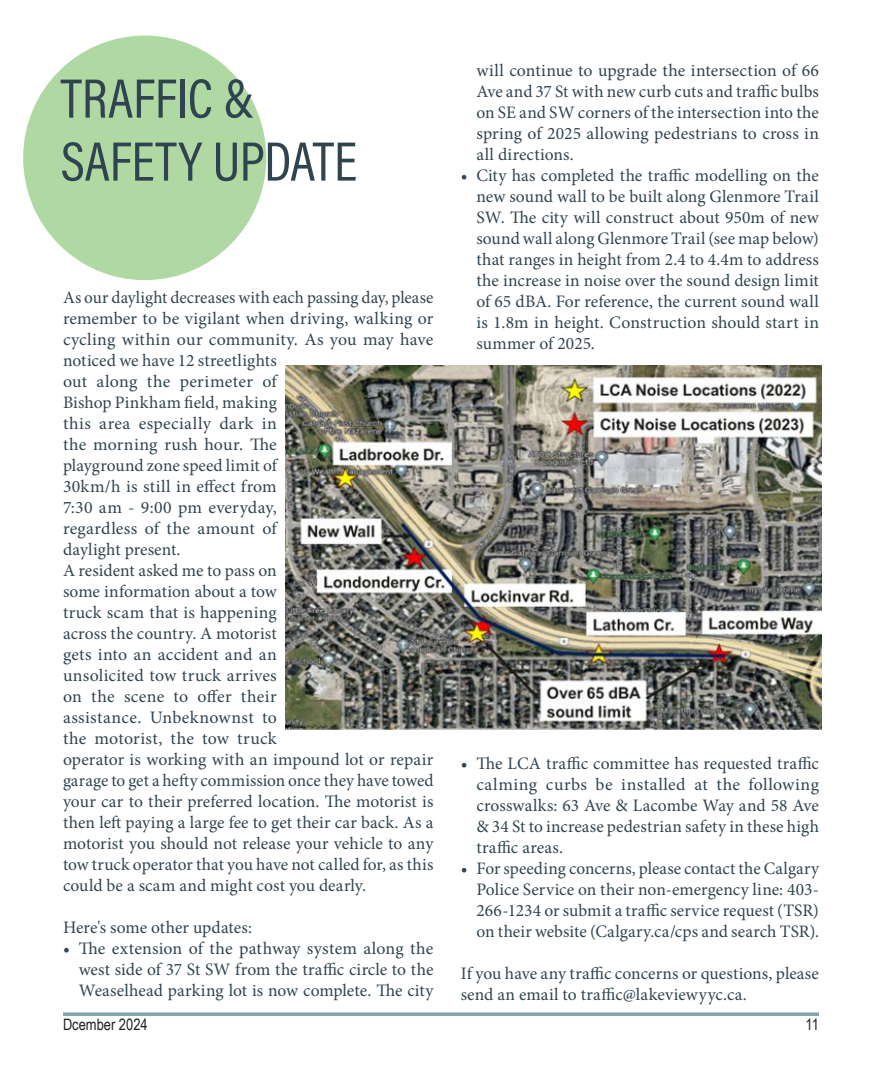
<style>
.page{position:relative;width:882px;height:1071px;background:#fff}
.page>*{position:absolute;margin:0;border:0;box-sizing:border-box;transform-origin:0 0}
.Headline_36_pt{font:56px/63px "Acumin Variable Concept";letter-spacing:-.005em;color:#30444f}
.Body_Text__Regular_-_Justify{font:17.5px/21px "Minion Pro";letter-spacing:.005em;color:#30444f;text-align:justify}
.t1{font:15.75px "Arial Narrow";color:#231f20}
</style>
<div class="page">
<div style="left:23px;top:36px;width:243px;height:244px;background:#b0d8a3;border-radius:50%"></div>
<img style="left:285px;top:366px;width:536px;height:364px">
<svg style="left:63px;top:1012px;width:756px;height:4px;background:#8eaeb4"></svg>
<p class="Headline_36_pt" style="left:61px;top:64px;width:298px">TRAFFIC &amp;<br>SAFETY UPDATE</p>
<p class="Body_Text__Regular_-_Justify" style="left:63px;top:287px;width:372px;text-align:left">As our daylight decreases with each passing day, please remember to be vigilant when driving, walking or cycling within our community. As you may have noticed we have 12 streetlights<br>out along the perimeter of<br>Bishop Pinkham field, making<br>this area especially dark in<br>the morning rush hour. The<br>playground zone speed limit of<br>30km/h is still in effect from<br>7:30 am - 9:00 pm everyday,<br>regardless of the amount of<br>daylight present.</p>
<p class="Body_Text__Regular_-_Justify" style="left:63px;top:560px;width:372px;text-align:left">A resident asked me to pass on<br>some information about a tow<br>truck scam that is happening<br>across the country. A motorist<br>gets into an accident and an<br>unsolicited tow truck arrives<br>on the scene to offer their<br>assistance. Unbeknownst to<br>the motorist, the tow truck<br>operator is working with an impound lot or repair garage to get a hefty commission once they have towed your car to their preferred location. The motorist is then left paying a large fee to get their car back. As a motorist you should not release your vehicle to any tow truck operator that you have not called for, as this could be a scam and might cost you dearly.</p>
<p class="Body_Text__Regular_-_Justify" style="left:63px;top:917px;width:191px">Here's some other updates:</p>
<p class="Body_Text__Regular_-_Justify" style="left:79px;top:938px;width:356px;text-indent:-16px">• The extension of the pathway system along the west side of 37 St SW from the traffic circle to the Weaselhead parking lot is now complete. The city</p>
<p class="Body_Text__Regular_-_Justify" style="left:476px;top:60px;width:344px">will continue to upgrade the intersection of 66<br>Ave and 37 St with new curb cuts and traffic bulbs on SE and SW corners of the intersection into the spring of 2025 allowing pedestrians to cross in all directions.</p>
<p class="Body_Text__Regular_-_Justify" style="left:476px;top:165px;width:344px;text-indent:-16px">• City has completed the traffic modelling on the new sound wall to be built along Glenmore Trail SW. The city will construct about 950m of new sound wall along Glenmore Trail (see map below) that ranges in height from 2.4 to 4.4m to address the increase in noise over the sound design limit of 65 dBA. For reference, the current sound wall is 1.8m in height. Construction should start in summer of 2025.</p>
<p class="Body_Text__Regular_-_Justify" style="left:476px;top:753px;width:344px;text-indent:-16px">• The LCA traffic committee has requested traffic calming curbs be installed at the following crosswalks: 63 Ave &amp; Lacombe Way and 58 Ave &amp; 34 St to increase pedestrian safety in these high traffic areas.</p>
<p class="Body_Text__Regular_-_Justify" style="left:476px;top:858px;width:344px;text-indent:-16px">• For speeding concerns, please contact the Calgary Police Service on their non-emergency line: 403- 266-1234 or submit a traffic service request (TSR) on their website (Calgary.ca/cps and search TSR).</p>
<p class="Body_Text__Regular_-_Justify" style="left:461px;top:963px;width:360px">If you have any traffic concerns or questions, please send an email to traffic@lakeviewyyc.ca.</p>
<p class="t1" style="left:63px;top:1013px;width:86px">Dcember 2024</p>
<p class="t1" style="left:806px;top:1013px;width:15px">11</p>
</div>
